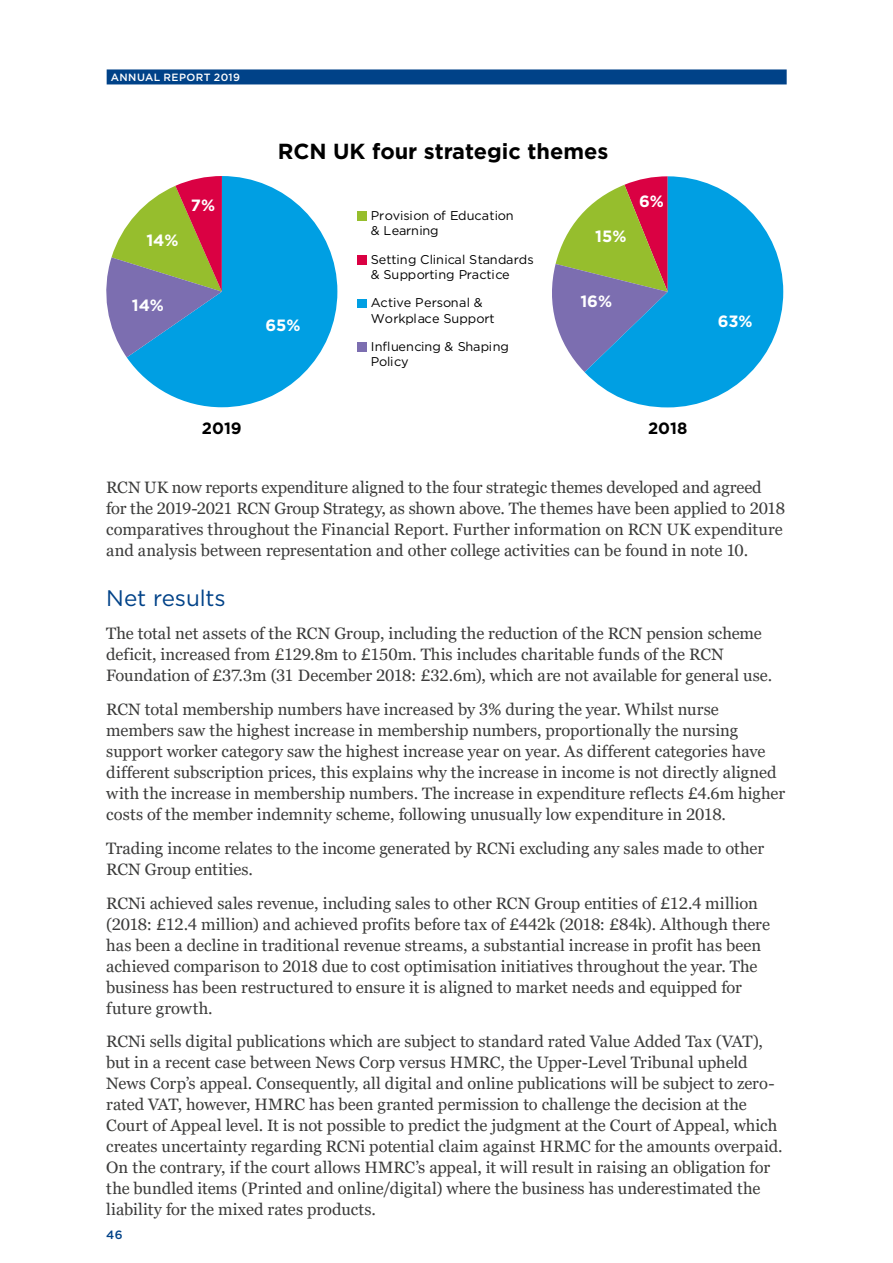
<style>
.page{position:relative;width:893px;height:1263px;background:#fff}
.page>*{position:absolute;margin:0;border:0;box-sizing:border-box;transform-origin:0 0}
.t1{font:22.5px "Gotham";letter-spacing:-.01em;color:#004288}
.t2{font:700 21.75px "Gotham";color:#000}
.t3{font:16.5px/21px "Georgia Pro";color:#3c3c3b}
.t4{font:700 16.35px "Gotham";letter-spacing:-.005em;color:#fff}
.t5{font:700 16.35px "Gotham";color:#000}
.t6{font:12.75px/15.3px "Gotham";letter-spacing:-.005em;color:#000}
.t7{font:500 12px "Gotham";color:#004288}
.t8{font:500 10.5px "Gotham";letter-spacing:.04em;color:#fff}
</style>
<div class="page">
<div style="left:107px;top:69px;width:680px;height:15px;background:#004288"></div>
<svg style="left:127px;top:176px;width:210px;height:231px;fill:#009fe3"></svg>
<svg style="left:106px;top:176px;width:116px;height:181px"></svg>
<div style="left:357px;top:211px;width:9px;height:9px;background:#96be2d"></div>
<div style="left:357px;top:255px;width:9px;height:10px;background:#da0143"></div>
<div style="left:357px;top:299px;width:9px;height:9px;background:#009fe3"></div>
<div style="left:357px;top:342px;width:9px;height:10px;background:#7c6eb0"></div>
<svg style="left:552px;top:210px;width:33px;height:162px"></svg>
<svg style="left:585px;top:176px;width:198px;height:231px;background:#51a3c2"></svg>
<p class="t8" style="left:111px;top:70px;width:131px">ANNUAL REPORT 2019</p>
<h2 class="t2" style="left:278px;top:137px;width:332px">RCN UK four strategic themes</h2>
<p class="t4" style="left:146px;top:230px;width:34px">14%</p>
<p class="t4" style="left:191px;top:194px;width:26px">7%</p>
<p class="t4" style="left:132px;top:295px;width:34px">14%</p>
<p class="t4" style="left:265px;top:314px;width:36px">65%</p>
<p class="t6" style="left:371px;top:208px;width:144px">Provision of Education &amp; Learning</p>
<p class="t6" style="left:371px;top:251px;width:165px">Setting Clinical Standards &amp; Supporting Practice</p>
<p class="t6" style="left:371px;top:295px;width:125px">Active Personal &amp;<br>Workplace Support</p>
<p class="t6" style="left:371px;top:339px;width:139px">Influencing &amp; Shaping<br>Policy</p>
<p class="t4" style="left:595px;top:226px;width:33px">15%</p>
<p class="t4" style="left:639px;top:190px;width:26px">6%</p>
<p class="t4" style="left:580px;top:291px;width:33px">16%</p>
<p class="t5" style="left:202px;top:417px;width:41px">2019</p>
<p class="t5" style="left:648px;top:417px;width:41px">2018</p>
<p class="t4" style="left:718px;top:310px;width:36px">63%</p>
<p class="t3" style="left:106px;top:477px;width:680px">RCN UK now reports expenditure aligned to the four strategic themes developed and agreed for the 2019-2021 RCN Group Strategy, as shown above. The themes have been applied to 2018 comparatives throughout the Financial Report. Further information on RCN UK expenditure and analysis between representation and other college activities can be found in note 10.</p>
<h1 class="t1" style="left:106px;top:583px;width:121px">Net results</h1>
<p class="t3" style="left:106px;top:624px;width:667px">The total net assets of the RCN Group, including the reduction of the RCN pension scheme deficit, increased from £129.8m to £150m. This includes charitable funds of the RCN<br>Foundation of £37.3m (31 December 2018: £32.6m), which are not available for general use.</p>
<p class="t3" style="left:106px;top:699px;width:680px">RCN total membership numbers have increased by 3% during the year. Whilst nurse members saw the highest increase in membership numbers, proportionally the nursing support worker category saw the highest increase year on year. As different categories have different subscription prices, this explains why the increase in income is not directly aligned with the increase in membership numbers. The increase in expenditure reflects £4.6m higher costs of the member indemnity scheme, following unusually low expenditure in 2018.</p>
<p class="t3" style="left:106px;top:838px;width:659px">Trading income relates to the income generated by RCNi excluding any sales made to other<br>RCN Group entities.</p>
<p class="t3" style="left:106px;top:893px;width:665px">RCNi achieved sales revenue, including sales to other RCN Group entities of £12.4 million (2018: £12.4 million) and achieved profits before tax of £442k (2018: £84k). Although there has been a decline in traditional revenue streams, a substantial increase in profit has been achieved comparison to 2018 due to cost optimisation initiatives throughout the year. The business has been restructured to ensure it is aligned to market needs and equipped for future growth.</p>
<p class="t3" style="left:106px;top:1032px;width:678px">RCNi sells digital publications which are subject to standard rated Value Added Tax (VAT), but in a recent case between News Corp versus HMRC, the Upper-Level Tribunal upheld News Corp’s appeal. Consequently, all digital and online publications will be subject to zero&shy;rated VAT, however, HMRC has been granted permission to challenge the decision at the Court of Appeal level. It is not possible to predict the judgment at the Court of Appeal, which creates uncertainty regarding RCNi potential claim against HRMC for the amounts overpaid.<br>On the contrary, if the court allows HMRC’s appeal, it will result in raising an obligation for the bundled items (Printed and online/digital) where the business has underestimated the liability for the mixed rates products.</p>
<p class="t7" style="left:106px;top:1227px;width:18px">46</p>
</div>
